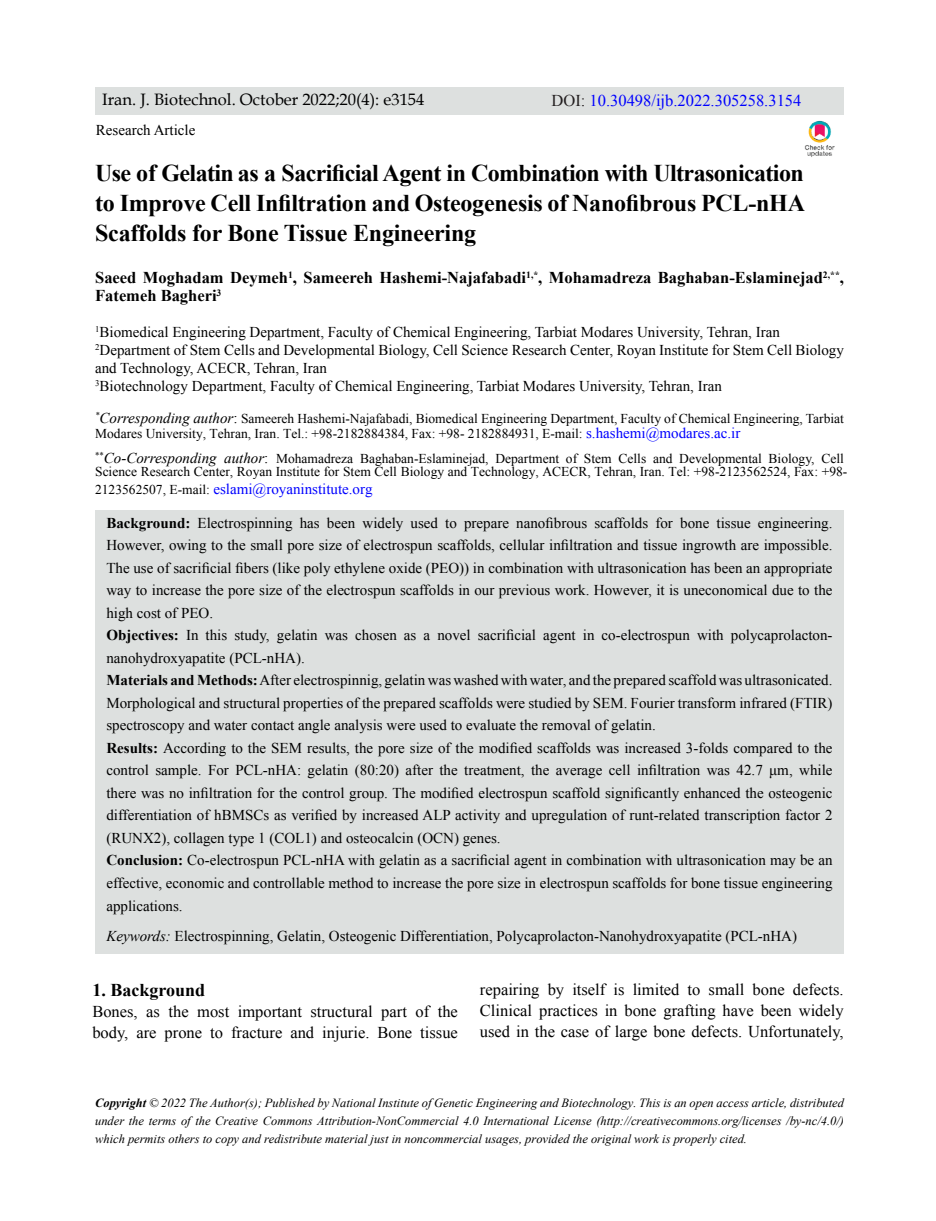
<style>
.page{position:relative;width:936px;height:1221px;background:#fff}
.page>*{position:absolute;margin:0;border:0;box-sizing:border-box;transform-origin:0 0}
.t1{font:700 24px/30px "Times New Roman";letter-spacing:-.01em;color:#000;text-align:justify}
.t2{font:700 18px "Times New Roman";color:#000}
.t3{font:16.5px/21px "Times New Roman";color:#000}
.t4{font:700 16.5px/18px "Times New Roman";color:#000}
.t5{font:16.5px "Book Antiqua";color:#000}
.Paragraph_MAS{font:16.5px "Times New Roman";color:#00f}
.Paragraph_MAS-2{font:15px/22.5px "Times New Roman";color:#000;text-align:justify}
.t6{font:15px "Times New Roman";color:#00f}
.t7{font:13.5px/15px "Times New Roman";color:#000}
.Paragraph_MAS-3{font:italic 12.45px/18px "Times New Roman";color:#000;text-align:justify}
.s1{color:#231f20}
.s2{font-style:italic;font-size:15px}
.s3{font-size:15px}
.s4{font-size:15px;color:#00f}
.s5{font-size:13.5px;color:#000}
.s6{font-weight:700}
.s7{font-style:italic}
</style>
<div class="page">
<div style="left:95px;top:510px;width:749px;height:443px;background:#dde0df"></div>
<img style="left:804px;top:120px;width:31px;height:37px">
<div style="left:95px;top:87px;width:748px;height:27px;background:#dde0df"></div>
<p class="t5" style="left:102px;top:88px;width:324px">Iran. J. Biotechnol. October 2022;20(4): e3154</p>
<p class="Paragraph_MAS" style="left:551px;top:90px;width:251px"><span class="s1">DOI:</span> 10.30498/ijb.2022.305258.3154</p>
<p class="Paragraph_MAS-2" style="left:96px;top:118px;width:101px">Research Article</p>
<p class="t1" style="left:95px;top:157px;width:711px">Use of Gelatin as a Sacrificial Agent in Combination with Ultrasonication to Improve Cell Infiltration and Osteogenesis of Nanofibrous PCL-nHA Scaffolds for Bone Tissue Engineering</p>
<p class="t4" style="left:95px;top:268px;width:750px">Saeed Moghadam Deymeh<sup>1</sup>, Sameereh Hashemi-Najafabadi<sup>1,*</sup>, Mohamadreza Baghaban-Eslaminejad<sup>2,**</sup>,<br>Fatemeh Bagheri<sup>3</sup></p>
<p class="Paragraph_MAS-2" style="left:95px;top:321px;width:686px"><sup>1</sup>Biomedical Engineering Department, Faculty of Chemical Engineering, Tarbiat Modares University, Tehran, Iran</p>
<p class="Paragraph_MAS-2" style="left:95px;top:341px;width:750px;line-height:18px"><sup>2</sup>Department of Stem Cells and Developmental Biology, Cell Science Research Center, Royan Institute for Stem Cell Biology and Technology, ACECR, Tehran, Iran</p>
<p class="Paragraph_MAS-2" style="left:95px;top:375px;width:628px"><sup>3</sup>Biotechnology Department, Faculty of Chemical Engineering, Tarbiat Modares University, Tehran, Iran</p>
<p class="t7" style="left:95px;top:410px;width:750px"><sup>*</sup><span class="s2">Corresponding author</span><span class="s3">:</span> Sameereh Hashemi-Najafabadi, Biomedical Engineering Department, Faculty of Chemical Engineering, Tarbiat<br>Modares University, Tehran, Iran. Tel.: +98-2182884384, Fax: +98- 2182884931, E-mail: <span class="s4">s.hashemi@modares.ac.ir</span></p>
<p class="t7" style="left:95px;top:451px;width:753px;line-height:13px"><sup>**</sup><span class="s2">Co-Corresponding author</span><span class="s3">:</span> Mohamadreza Baghaban-Eslaminejad, Department of Stem Cells and Developmental Biology, Cell<br>Science Research Center, Royan Institute for Stem Cell Biology and Technology, ACECR, Tehran, Iran. Tel: +98-2123562524, Fax: +98-</p>
<p class="t6" style="left:95px;top:479px;width:279px"><span class="s5">2123562507, E-mail:</span> eslami@royaninstitute.org</p>
<p class="Paragraph_MAS-2" style="left:106px;top:511px;width:727px"><span class="s6">Background:</span> Electrospinning has been widely used to prepare nanofibrous scaffolds for bone tissue engineering.<br>However, owing to the small pore size of electrospun scaffolds, cellular infiltration and tissue ingrowth are impossible.<br>The use of sacrificial fibers (like poly ethylene oxide (PEO)) in combination with ultrasonication has been an appropriate way to increase the pore size of the electrospun scaffolds in our previous work. However, it is uneconomical due to the high cost of PEO.</p>
<p class="Paragraph_MAS-2" style="left:106px;top:624px;width:727px"><span class="s6">Objectives:</span> In this study, gelatin was chosen as a novel sacrificial agent in co-electrospun with polycaprolacton&shy;nanohydroxyapatite (PCL-nHA).</p>
<p class="Paragraph_MAS-2" style="left:106px;top:669px;width:727px"><span class="s6">Materials and Methods:</span> After electrospinnig, gelatin was washed with water, and the prepared scaffold was ultrasonicated.<br>Morphological and structural properties of the prepared scaffolds were studied by SEM. Fourier transform infrared (FTIR) spectroscopy and water contact angle analysis were used to evaluate the removal of gelatin.</p>
<p class="Paragraph_MAS-2" style="left:106px;top:736px;width:727px"><span class="s6">Results:</span> According to the SEM results, the pore size of the modified scaffolds was increased 3-folds compared to the control sample. For PCL-nHA: gelatin (80:20) after the treatment, the average cell infiltration was 42.7 μm, while there was no infiltration for the control group. The modified electrospun scaffold significantly enhanced the osteogenic differentiation of hBMSCs as verified by increased ALP activity and upregulation of runt-related transcription factor 2 (RUNX2), collagen type 1 (COL1) and osteocalcin (OCN) genes.</p>
<p class="Paragraph_MAS-2" style="left:106px;top:849px;width:727px"><span class="s6">Conclusion:</span> Co-electrospun PCL-nHA with gelatin as a sacrificial agent in combination with ultrasonication may be an effective, economic and controllable method to increase the pore size in electrospun scaffolds for bone tissue engineering applications.</p>
<p class="Paragraph_MAS-2" style="left:106px;top:924px;width:692px"><span class="s7">Keywords:</span> Electrospinning, Gelatin, Osteogenic Differentiation, Polycaprolacton-Nanohydroxyapatite (PCL-nHA)</p>
<p class="t2" style="left:92px;top:977px;width:114px">1. Background</p>
<p class="t3" style="left:92px;top:1000px;width:367px">Bones, as the most important structural part of the body, are prone to fracture and injurie. Bone tissue</p>
<p class="t3" style="left:480px;top:978px;width:365px;text-align:justify">repairing by itself is limited to small bone defects.<br>Clinical practices in bone grafting have been widely used in the case of large bone defects. Unfortunately,</p>
<p class="Paragraph_MAS-3" style="left:95px;top:1093px;width:750px"><span class="s6">Copyright</span> © 2022 The Author(s); Published by National Institute of Genetic Engineering and Biotechnology. This is an open access article, distributed under the terms of the Creative Commons Attribution-NonCommercial 4.0 International License (http://creativecommons.org/licenses /by-nc/4.0/) which permits others to copy and redistribute material just in noncommercial usages, provided the original work is properly cited.</p>
</div>
